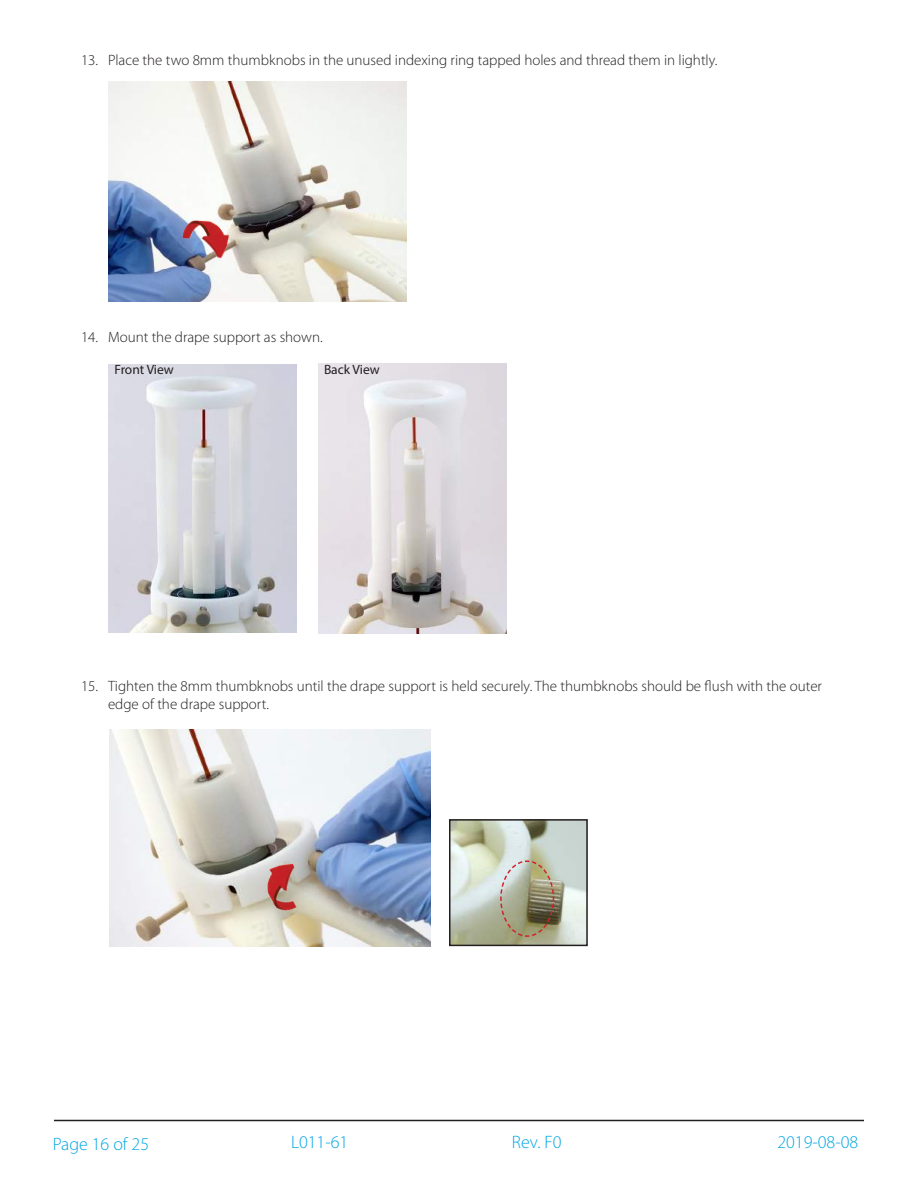
<style>
.page{position:relative;width:918px;height:1188px;background:#fff}
.page>*{position:absolute;margin:0;border:0;box-sizing:border-box;transform-origin:0 0}
.t1{font:300 18px "Myriad Pro";color:#00a6e4}
.t2{font:300 15px/18px "Myriad Pro";color:#231f20}
.t3{font:13.5px "Myriad Pro";color:#231f20}
</style>
<div class="page">
<hr style="left:54px;top:1120px;width:810px;height:1px;background:#231f20">
<img style="left:109px;top:730px;width:322px;height:216px">
<img style="left:252px;top:846px;width:81px;height:81px">
<img style="left:452px;top:822px;width:133px;height:121px">
<div style="left:449px;top:819px;width:139px;height:127px;border:2px solid #231f20"></div>
<svg style="left:499px;top:860px;width:56px;height:78px;background:#a39e84"></svg>
<img style="left:109px;top:81px;width:297px;height:221px">
<img style="left:170px;top:214px;width:62px;height:62px">
<img style="left:318px;top:364px;width:188px;height:269px">
<img style="left:109px;top:364px;width:188px;height:269px">
<p class="t2" style="left:81px;top:52px;width:638px">13. Place the two 8mm thumbknobs in the unused indexing ring tapped holes and thread them in lightly.</p>
<p class="t2" style="left:81px;top:328px;width:243px">14. Mount the drape support as shown.</p>
<p class="t3" style="left:114px;top:361px;width:61px">Front View</p>
<p class="t3" style="left:324px;top:361px;width:57px">Back View</p>
<p class="t2" style="left:108px;top:677px;width:716px;text-indent:-27px">15. Tighten the 8mm thumbknobs until the drape support is held securely. The thumbknobs should be flush with the outer edge of the drape support.</p>
<p class="t1" style="left:53px;top:1134px;width:98px">Page 16 of 25</p>
<p class="t1" style="left:291px;top:1132px;width:59px">L011-61</p>
<p class="t1" style="left:512px;top:1132px;width:51px">Rev. F0</p>
<p class="t1" style="left:777px;top:1132px;width:82px">2019-08-08</p>
</div>
